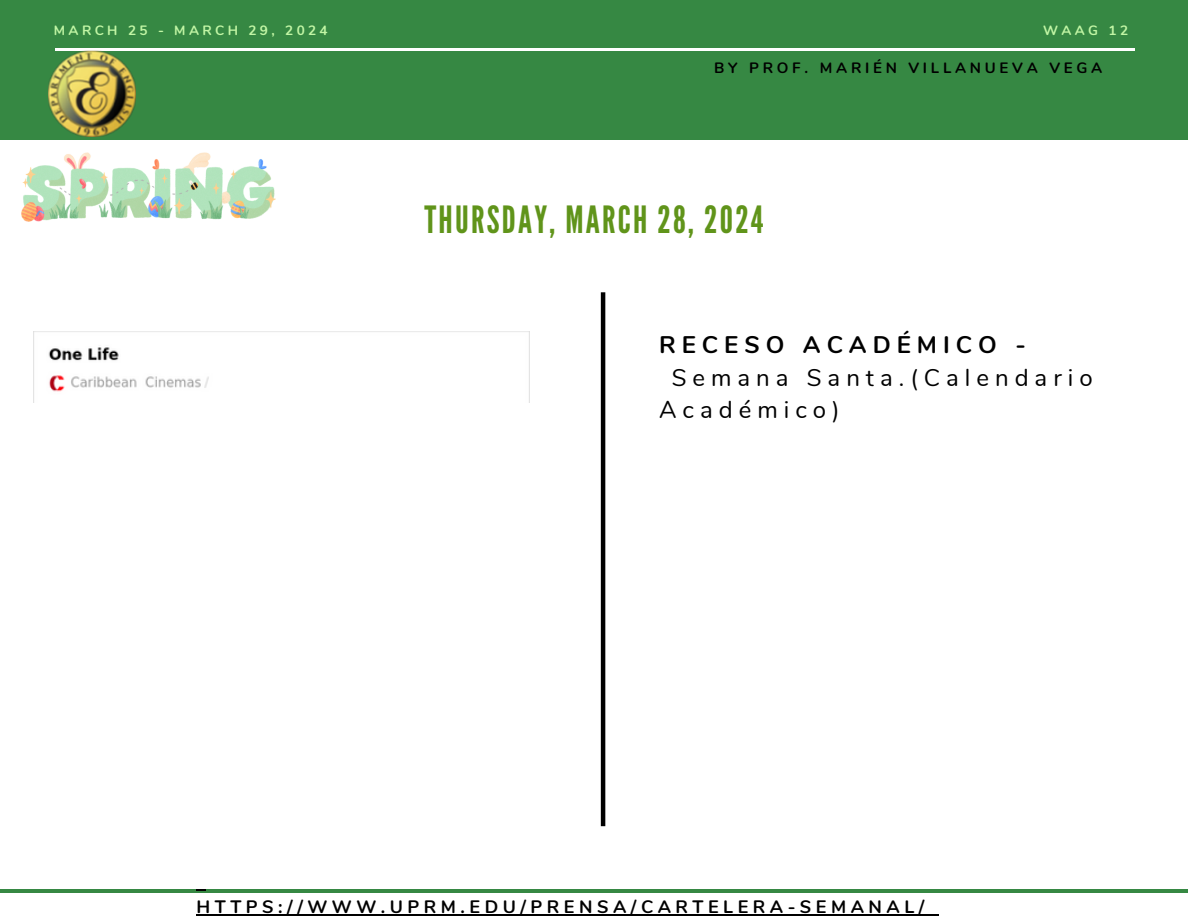
<style>
.page{position:relative;width:1188px;height:918px;background:#fff}
.page>*{position:absolute;margin:0;border:0;box-sizing:border-box;transform-origin:0 0}
.t1{font:37.5px "League Gothic";letter-spacing:.06em;color:#60941a}
.t2{font:24px/32.7px "Nunito";letter-spacing:.25em;color:#000}
.t3{font:700 24px "Nunito";letter-spacing:.25em;color:#000}
.t4{font:700 18px "Nunito";letter-spacing:.25em;color:#000}
.t5{font:700 15px "Nunito";letter-spacing:.25em;color:#000}
.t6{font:700 13.5px "Nunito";letter-spacing:.25em;color:#c2f6a5}
</style>
<div class="page">
<div style="left:0;top:0;width:1188px;height:140px;background:#368843"></div>
<hr style="left:55px;top:49px;width:1080px;height:2px;background:#fff">
<hr style="left:0;top:889px;width:1188px;height:3px;background:#368843">
<img style="left:48px;top:50px;width:87px;height:87px">
<svg style="left:197px;top:889px;width:9px;height:2px"></svg>
<hr style="left:197px;top:914px;width:732px;height:1px;background:#000">
<img style="left:21px;top:152px;width:254px;height:69px">
<img style="left:33px;top:332px;width:497px;height:70px">
<hr style="left:601px;top:292px;width:4px;height:534px;background:#000">
<p class="t6" style="left:54px;top:21px;width:275px">MARCH 25 - MARCH 29, 2024</p>
<p class="t6" style="left:1043px;top:21px;width:87px">WAAG 12</p>
<p class="t5" style="left:714px;top:58px;width:390px">BY PROF. MARIÉN VILLANUEVA VEGA</p>
<h1 class="t1" style="left:424px;top:198px;width:341px">THURSDAY, MARCH 28, 2024</h1>
<h2 class="t3" style="left:659px;top:329px;width:368px">RECESO ACADÉMICO -</h2>
<h2 class="t2" style="left:659px;top:361px;width:435px;text-indent:13px">Semana Santa.(Calendario<br>Académico)</h2>
<p class="t4" style="left:197px;top:895px;width:729px">HTTPS://WWW.UPRM.EDU/PRENSA/CARTELERA-SEMANAL/</p>
</div>
